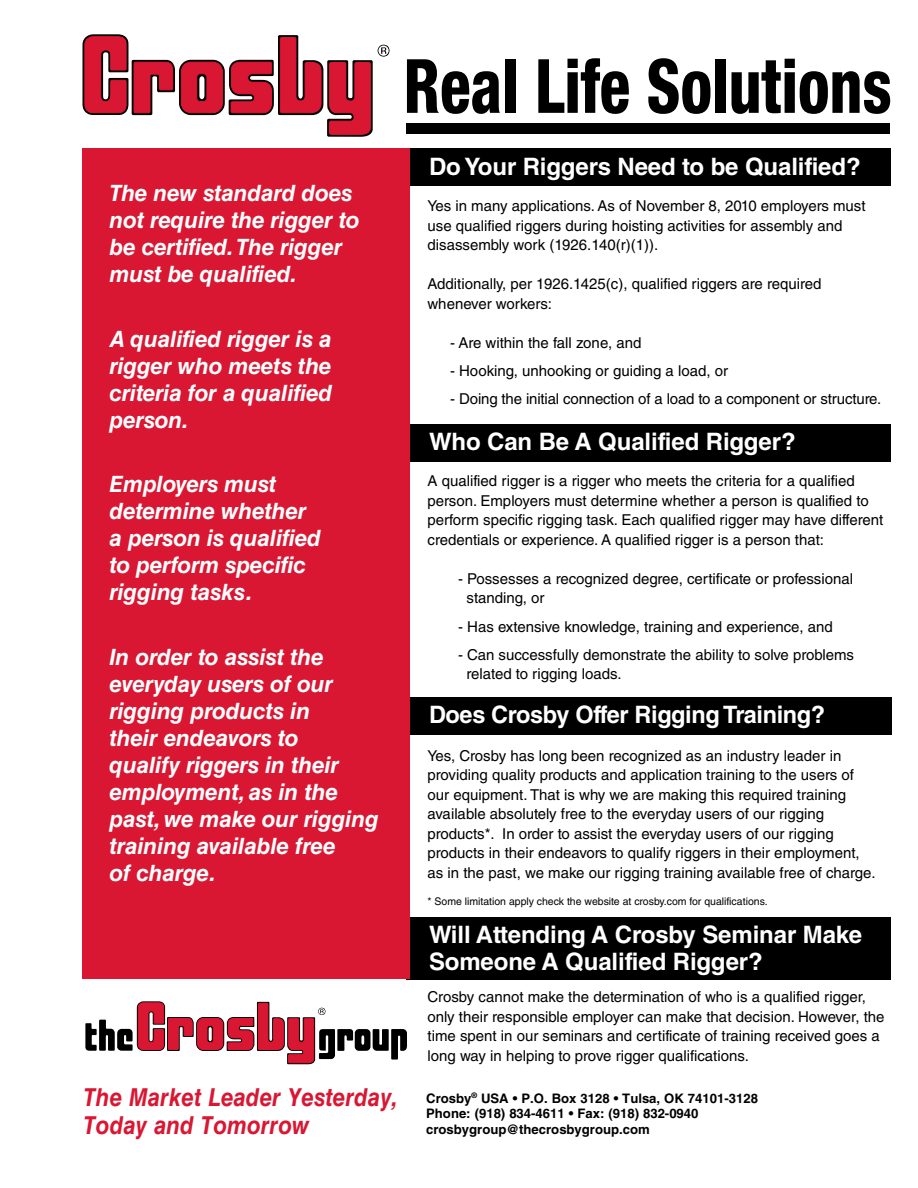
<style>
.page{position:relative;width:918px;height:1188px;background:#fff}
.page>*{position:absolute;margin:0;border:0;box-sizing:border-box;transform-origin:0 0}
.t1{font:italic 700 24.75px/28.5px "Helvetica LT Std";letter-spacing:.005em;color:#d91733;scale:.9 1}
.t2{font:700 24px/27px "Helvetica LT Std";letter-spacing:-.005em;color:#fff}
.t3{font:italic 700 22.5px/27px "Helvetica LT Std";letter-spacing:-.005em;color:#fff}
.t4{font:15px/19.5px "Helvetica LT Std";color:#000}
.t5{font:700 13.2px/15.8px "Helvetica LT Std";color:#000}
.t6{font:10.5px "Helvetica LT Std";color:#000}
</style>
<div class="page">
<div style="left:406px;top:917px;width:485px;height:62px;background:#000"></div>
<div style="left:406px;top:697px;width:486px;height:38px;background:#000"></div>
<div style="left:406px;top:148px;width:485px;height:38px;background:#000"></div>
<div style="left:406px;top:424px;width:485px;height:38px;background:#000"></div>
<svg style="left:83px;top:34px;width:307px;height:102px"></svg>
<svg style="left:407px;top:59px;width:93px;height:55px"></svg>
<div style="left:505px;top:59px;width:11px;height:54px;background:#000"></div>
<svg style="left:538px;top:58px;width:91px;height:56px"></svg>
<svg style="left:648px;top:58px;width:62px;height:56px"></svg>
<div style="left:715px;top:59px;width:11px;height:54px;background:#000"></div>
<svg style="left:732px;top:59px;width:158px;height:55px"></svg>
<div style="left:406px;top:124px;width:484px;height:10px;background:#000"></div>
<div style="left:82px;top:148px;width:328px;height:832px;background:#d91733"></div>
<svg style="left:85px;top:1001px;width:322px;height:63px"></svg>
<h3 class="t3" style="left:110px;top:179px;width:252px">The new standard does not require the rigger to be certified. The rigger must be qualified.</h3>
<h3 class="t3" style="left:110px;top:325px;width:224px;text-align:justify">A qualified rigger is a rigger who meets the criteria for a qualified person.</h3>
<h3 class="t3" style="left:110px;top:470px;width:213px">Employers must determine whether a person is qualified to perform specific rigging tasks.</h3>
<h3 class="t3" style="left:110px;top:643px;width:271px">In order to assist the everyday users of our rigging products in<br>their endeavors to<br>qualify riggers in their employment, as in the past, we make our rigging training available free<br>of charge.</h3>
<h2 class="t2" style="left:429px;top:152px;width:433px">Do Your Riggers Need to be Qualified?</h2>
<p class="t4" style="left:428px;top:196px;width:440px">Yes in many applications. As of November 8, 2010 employers must use qualified riggers during hoisting activities for assembly and disassembly work (1926.140(r)(1)).</p>
<p class="t4" style="left:428px;top:274px;width:396px">Additionally, per 1926.1425(c), qualified riggers are required whenever workers:</p>
<p class="t4" style="left:450px;top:333px;width:193px">- Are within the fall zone, and</p>
<p class="t4" style="left:450px;top:361px;width:280px">- Hooking, unhooking or guiding a load, or</p>
<p class="t4" style="left:450px;top:389px;width:433px">- Doing the initial connection of a load to a component or structure.</p>
<h2 class="t2" style="left:429px;top:428px;width:368px">Who Can Be A Qualified Rigger?</h2>
<p class="t4" style="left:428px;top:471px;width:457px">A qualified rigger is a rigger who meets the criteria for a qualified person. Employers must determine whether a person is qualified to perform specific rigging task. Each qualified rigger may have different credentials or experience. A qualified rigger is a person that:</p>
<p class="t4" style="left:466px;top:569px;width:388px;text-indent:-8px">- Possesses a recognized degree, certificate or professional standing, or</p>
<p class="t4" style="left:458px;top:617px;width:376px">- Has extensive knowledge, training and experience, and</p>
<p class="t4" style="left:466px;top:645px;width:389px;text-indent:-8px">- Can successfully demonstrate the ability to solve problems related to rigging loads.</p>
<h2 class="t2" style="left:429px;top:701px;width:398px">Does Crosby Offer Rigging Training?</h2>
<p class="t4" style="left:428px;top:746px;width:450px">Yes, Crosby has long been recognized as an industry leader in providing quality products and application training to the users of our equipment. That is why we are making this required training available absolutely free to the everyday users of our rigging products*. In order to assist the everyday users of our rigging products in their endeavors to qualify riggers in their employment, as in the past, we make our rigging training available free of charge.</p>
<p class="t6" style="left:428px;top:895px;width:342px">* Some limitation apply check the website at crosby.com for qualifications.</p>
<h2 class="t2" style="left:429px;top:921px;width:435px">Will Attending A Crosby Seminar Make<br>Someone A Qualified Rigger?</h2>
<p class="t4" style="left:428px;top:987px;width:459px">Crosby cannot make the determination of who is a qualified rigger, only their responsible employer can make that decision. However, the time spent in our seminars and certificate of training received goes a long way in helping to prove rigger qualifications.</p>
<h1 class="t1" style="left:83px;top:1082px;width:351px">The Market Leader Yesterday,<br>Today and Tomorrow</h1>
<p class="t5" style="left:426px;top:1090px;width:333px">Crosby<sup>®</sup> USA • P.O. Box 3128 • Tulsa, OK 74101-3128<br>Phone: (918) 834-4611 • Fax: (918) 832-0940 crosbygroup@thecrosbygroup.com</p>
</div>
